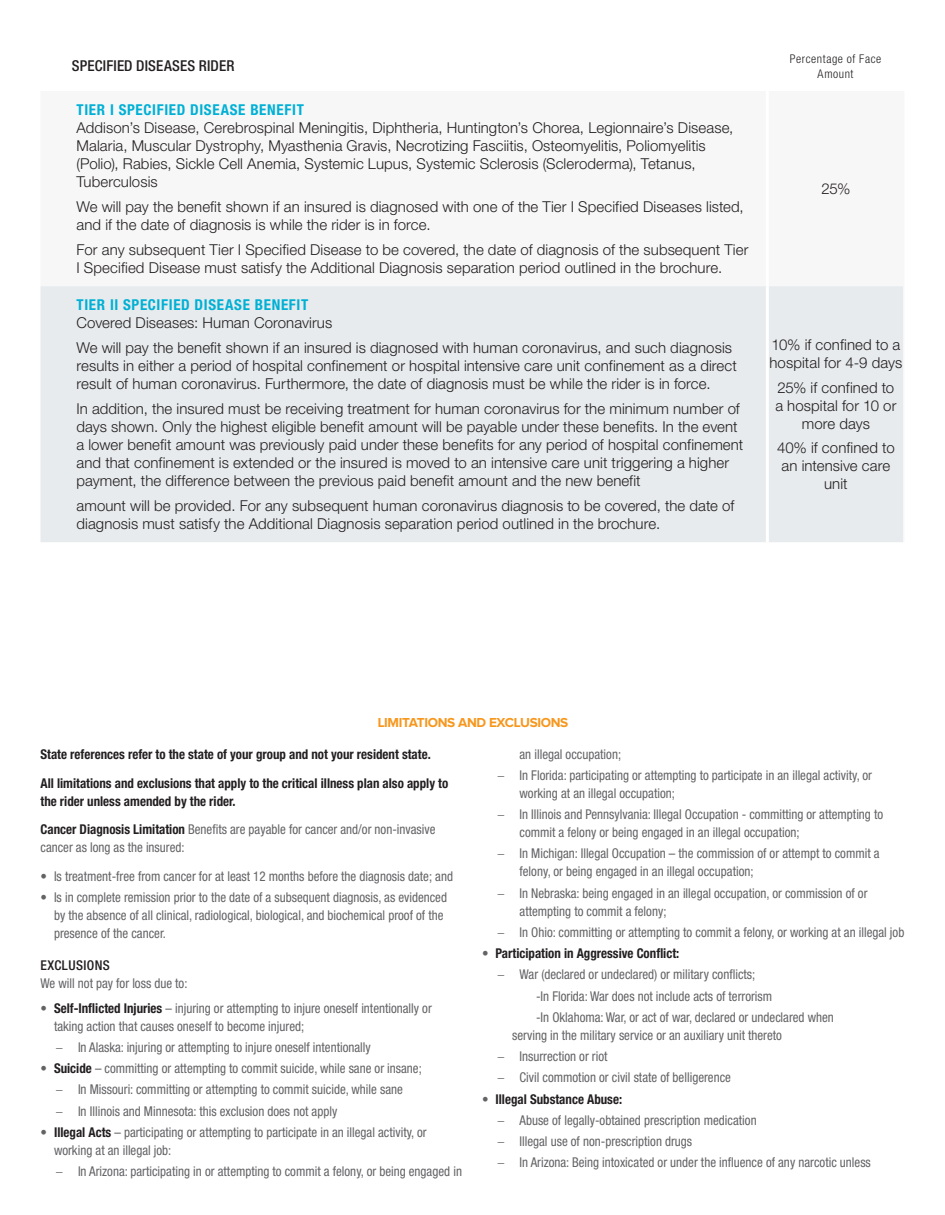
<style>
.page{position:relative;width:945px;height:1215px;background:#fff}
.page>*{position:absolute;margin:0;border:0;box-sizing:border-box;transform-origin:0 0}
.t1{font:300 15px/18px "Helvetica Neue LT Std";letter-spacing:.005em;color:#231f20}
.t2{font:700 condensed 15px "Helvetica Neue LT Std";letter-spacing:.045em;color:#00b0d5}
.t3{font:500 condensed 15px "Helvetica Neue LT Std";letter-spacing:.01em;color:#231f20}
.t4{font:condensed 13.5px/21.3px "Helvetica Neue LT Std";color:#636366;scale:.96 1}
.t5{font:700 condensed 13.5px/28.8px "Helvetica Neue LT Std";color:#231f20;scale:.96 1}
.t6{font:700 13.5px "Proxima Nova";letter-spacing:-.025em;color:#f7971d}
.t7{font:500 condensed 13.5px "Helvetica Neue LT Std";letter-spacing:.03em;color:#231f20}
.t8{font:300 condensed 12px/15px "Helvetica Neue LT Std";letter-spacing:.05em;color:#231f20;text-align:center}
.s1{font-weight:400;color:#636366}
.s2{font-weight:300;font-stretch:normal}
.s3{font-weight:700;color:#231f20}
.s4{font-weight:300;font-stretch:normal;color:#636366}
</style>
<div class="page">
<div style="left:40px;top:286px;width:863px;height:256px;background:#e7ebed"></div>
<hr style="left:766px;top:286px;width:3px;height:256px;background:#fff">
<hr style="left:903px;top:91px;width:1px;height:195px;background:#f7f7f8">
<hr style="left:903px;top:286px;width:1px;height:256px;background:#f7f7f8">
<p class="t3" style="left:72px;top:57px;width:164px">SPECIFIED DISEASES RIDER</p>
<p class="t8" style="left:790px;top:51px;width:93px">Percentage of Face<br>Amount</p>
<p class="t2" style="left:76px;top:101px;width:229px">TIER I SPECIFIED DISEASE BENEFIT</p>
<p class="t1" style="left:76px;top:119px;width:658px">Addison’s Disease, Cerebrospinal Meningitis, Diphtheria, Huntington’s Chorea, Legionnaire’s Disease, Malaria, Muscular Dystrophy, Myasthenia Gravis, Necrotizing Fasciitis, Osteomyelitis, Poliomyelitis (Polio), Rabies, Sickle Cell Anemia, Systemic Lupus, Systemic Sclerosis (Scleroderma), Tetanus, Tuberculosis</p>
<p class="t1" style="left:76px;top:197px;width:669px">We will pay the benefit shown if an insured is diagnosed with one of the Tier I Specified Diseases listed, and if the date of diagnosis is while the rider is in force.</p>
<p class="t1" style="left:76px;top:240px;width:674px">For any subsequent Tier I Specified Disease to be covered, the date of diagnosis of the subsequent Tier<br>I Specified Disease must satisfy the Additional Diagnosis separation period outlined in the brochure.</p>
<p class="t1" style="left:821px;top:179px;width:30px">25%</p>
<p class="t2" style="left:76px;top:296px;width:233px">TIER II SPECIFIED DISEASE BENEFIT</p>
<p class="t1" style="left:76px;top:310px;width:657px;line-height:24.8px">Covered Diseases: Human Coronavirus<br>We will pay the benefit shown if an insured is diagnosed with human coronavirus, and such diagnosis</p>
<p class="t1" style="left:76px;top:357px;width:662px">results in either a period of hospital confinement or hospital intensive care unit confinement as a direct result of human coronavirus. Furthermore, the date of diagnosis must be while the rider is in force.</p>
<p class="t1" style="left:76px;top:399px;width:668px">In addition, the insured must be receiving treatment for human coronavirus for the minimum number of days shown. Only the highest eligible benefit amount will be payable under these benefits. In the event a lower benefit amount was previously paid under these benefits for any period of hospital confinement and that confinement is extended or the insured is moved to an intensive care unit triggering a higher payment, the difference between the previous paid benefit amount and the new benefit</p>
<p class="t1" style="left:76px;top:496px;width:659px">amount will be provided. For any subsequent human coronavirus diagnosis to be covered, the date of diagnosis must satisfy the Additional Diagnosis separation period outlined in the brochure.</p>
<p class="t1" style="left:769px;top:335px;width:134px">10% if confined to a hospital for 4-9 days</p>
<p class="t1" style="left:775px;top:378px;width:123px;text-align:center">25% if confined to a hospital for 10 or more days</p>
<p class="t1" style="left:777px;top:439px;width:119px;text-align:center">40% if confined to an intensive care unit</p>
<p class="t6" style="left:378px;top:717px;width:192px">LIMITATIONS AND EXCLUSIONS</p>
<p class="t5" style="left:40px;top:739px;width:426px">State references refer to the state of your group and not your resident state.<br>All limitations and exclusions that apply to the critical illness plan also apply to</p>
<p class="t5" style="left:40px;top:786px;width:413px">the rider unless amended by the rider.<br>Cancer Diagnosis Limitation <span class="s1">Benefits are payable for cancer and/or non-invasive</span></p>
<p class="t4" style="left:40px;top:837px;width:152px">cancer as long as the insured:</p>
<p class="t4" style="left:40px;top:866px;width:431px"><span class="s2">•</span> Is treatment-free from cancer for at least 12 months before the diagnosis date; and</p>
<p class="t4" style="left:54px;top:888px;width:411px;line-height:18px;text-indent:-14px"><span class="s2">•</span> Is in complete remission prior to the date of a subsequent diagnosis, as evidenced by the absence of all clinical, radiological, biological, and biochemical proof of the presence of the cancer.</p>
<p class="t7" style="left:40px;top:957px;width:71px">EXCLUSIONS</p>
<p class="t4" style="left:40px;top:972px;width:155px">We will not pay for loss due to:</p>
<p class="t4" style="left:54px;top:999px;width:395px;line-height:18px;text-indent:-14px"><span class="s2">•</span> <span class="s3">Self-Inflicted Injuries</span> – injuring or attempting to injure oneself intentionally or taking action that causes oneself to become injured;</p>
<p class="t4" style="left:56px;top:1036px;width:330px"><span class="s2">−</span> In Alaska: injuring or attempting to injure oneself intentionally</p>
<p class="t4" style="left:56px;top:1058px;width:383px;text-indent:-15px"><span class="s2">•</span> <span class="s3">Suicide</span> – committing or attempting to commit suicide, while sane or insane; <span class="s2">−</span> In Missouri: committing or attempting to commit suicide, while sane<br><span class="s2">−</span> In Illinois and Minnesota: this exclusion does not apply</p>
<p class="t4" style="left:54px;top:1123px;width:390px;line-height:18px;text-indent:-14px"><span class="s2">•</span> <span class="s3">Illegal Acts</span> – participating or attempting to participate in an illegal activity, or working at an illegal job:</p>
<p class="t4" style="left:56px;top:1161px;width:425px"><span class="s2">−</span> In Arizona: participating in or attempting to commit a felony, or being engaged in</p>
<p class="t4" style="left:497px;top:743px;width:392px;text-indent:22px">an illegal occupation;<br><span class="s2">−</span> In Florida: participating or attempting to participate in an illegal activity, or</p>
<p class="t4" style="left:497px;top:782px;width:404px;text-indent:22px">working at an illegal occupation;<br><span class="s2">−</span> In Illinois and Pennsylvania: Illegal Occupation - committing or attempting to</p>
<p class="t4" style="left:497px;top:822px;width:400px;text-indent:22px">commit a felony or being engaged in an illegal occupation;<br><span class="s2">−</span> In Michigan: Illegal Occupation – the commission of or attempt to commit a</p>
<p class="t4" style="left:497px;top:861px;width:387px;text-indent:22px">felony, or being engaged in an illegal occupation;<br><span class="s2">−</span> In Nebraska: being engaged in an illegal occupation, or commission of or</p>
<p class="t4" style="left:497px;top:900px;width:426px;text-indent:22px">attempting to commit a felony;<br><span class="s2">−</span> In Ohio: committing or attempting to commit a felony, or working at an illegal job</p>
<p class="t5" style="left:482px;top:939px;width:207px"><span class="s4">•</span> Participation in Aggressive Conflict:</p>
<p class="t4" style="left:497px;top:964px;width:270px"><span class="s2">−</span> War (declared or undeclared) or military conflicts;</p>
<p class="t4" style="left:536px;top:985px;width:248px">-In Florida: War does not include acts of terrorism</p>
<p class="t4" style="left:536px;top:1006px;width:312px">-In Oklahoma: War, or act of war, declared or undeclared when</p>
<p class="t4" style="left:497px;top:1024px;width:298px;text-indent:15px">serving in the military service or an auxiliary unit thereto <span class="s2">−</span> Insurrection or riot<br><span class="s2">−</span> Civil commotion or civil state of belligerence</p>
<p class="t4" style="left:497px;top:1088px;width:391px;text-indent:-15px"><span class="s2">•</span> <span class="s3">Illegal Substance Abuse:<br></span><span class="s2">−</span> Abuse of legally-obtained prescription medication<br><span class="s2">−</span> Illegal use of non-prescription drugs<br><span class="s2">−</span> In Arizona: Being intoxicated or under the influence of any narcotic unless</p>
</div>
